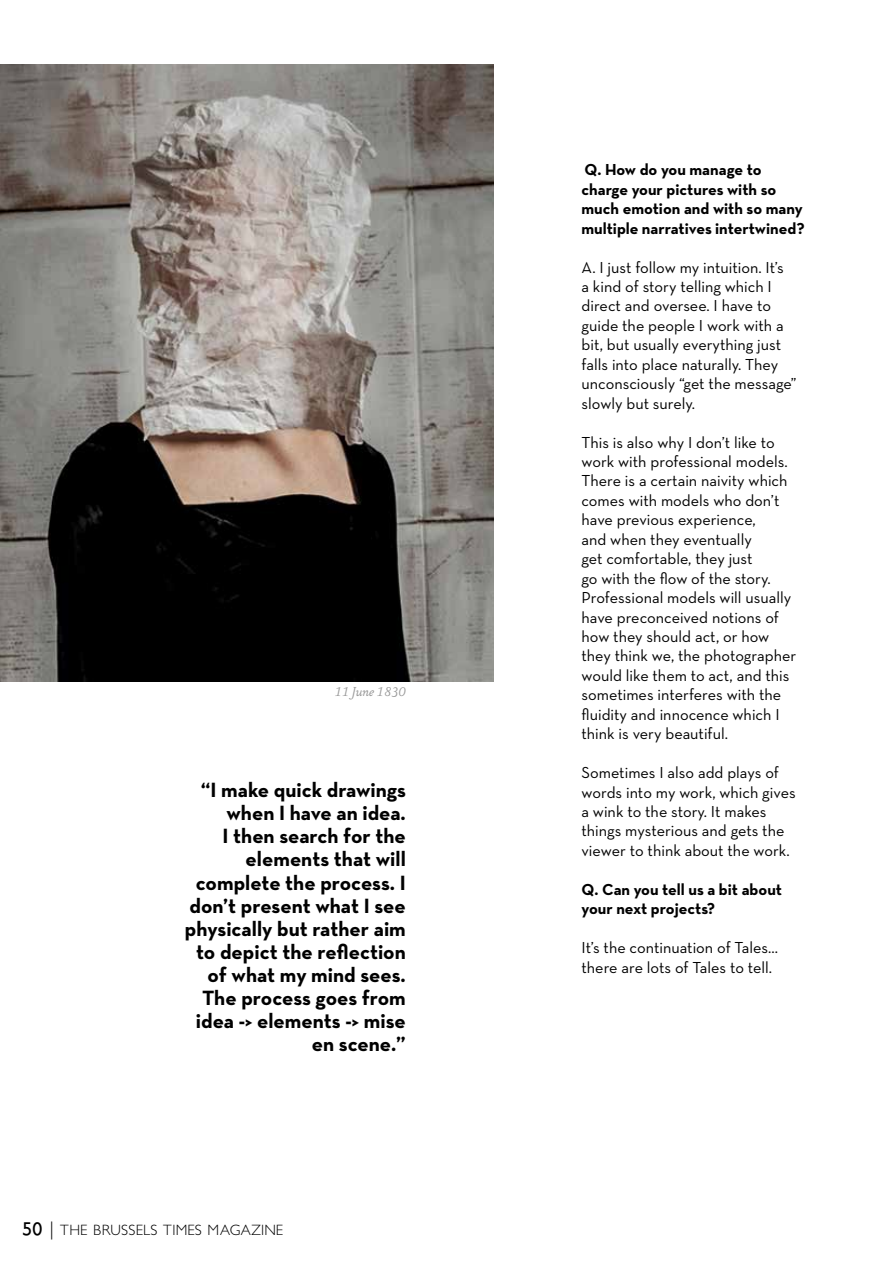
<style>
.page{position:relative;width:893px;height:1263px;background:#fff}
.page>*{position:absolute;margin:0;border:0;box-sizing:border-box;transform-origin:0 0}
.t1{font:700 21px/23.1px "Neutra Text";color:#000;text-align:right}
.t2{font:16.2px/19.5px "Neutra Text";color:#000}
.t3{font:700 16.2px/19.5px "Neutra Text";color:#000}
.t4{font:300 15px "Petita";letter-spacing:.015em;color:#000}
.t5{font:italic 15px "Atma Serif TF";letter-spacing:-.01em;color:#989898}
.s1{font-weight:700;font-size:18px}
.s2{font-size:18px}
</style>
<div class="page">
<img style="left:0;top:64px;width:494px;height:617px">
<p class="t5" style="left:334px;top:682px;width:73px">11 June 1830</p>
<p class="t1" style="left:185px;top:778px;width:222px">“I make quick drawings when I have an idea.<br>I then search for the elements that will complete the process. I don’t present what I see physically but rather aim to depict the reflection of what my mind sees.<br>The process goes from idea -&gt; elements -&gt; mise en scene.”</p>
<p class="t4" style="left:22px;top:1221px;width:262px"><span class="s1">50</span> <span class="s2">|</span> THE BRUSSELS TIMES MAGAZINE</p>
<p class="t3" style="left:581px;top:160px;width:225px">Q. How do you manage to charge your pictures with so much emotion and with so many multiple narratives intertwined?</p>
<p class="t2" style="left:581px;top:257px;width:217px">A. I just follow my intuition. It’s<br>a kind of story telling which I direct and oversee. I have to guide the people I work with a bit, but usually everything just falls into place naturally. They unconsciously “get the message” slowly but surely.</p>
<p class="t2" style="left:581px;top:432px;width:216px">This is also why I don’t like to work with professional models.<br>There is a certain naivity which comes with models who don’t have previous experience,<br>and when they eventually<br>get comfortable, they just<br>go with the flow of the story.<br>Professional models will usually have preconceived notions of how they should act, or how they think we, the photographer would like them to act, and this sometimes interferes with the fluidity and innocence which I think is very beautiful.</p>
<p class="t2" style="left:581px;top:762px;width:216px">Sometimes I also add plays of words into my work, which gives a wink to the story. It makes things mysterious and gets the viewer to think about the work.</p>
<p class="t3" style="left:581px;top:879px;width:202px">Q. Can you tell us a bit about your next projects?</p>
<p class="t2" style="left:581px;top:937px;width:198px">It’s the continuation of Tales... there are lots of Tales to tell.</p>
</div>
